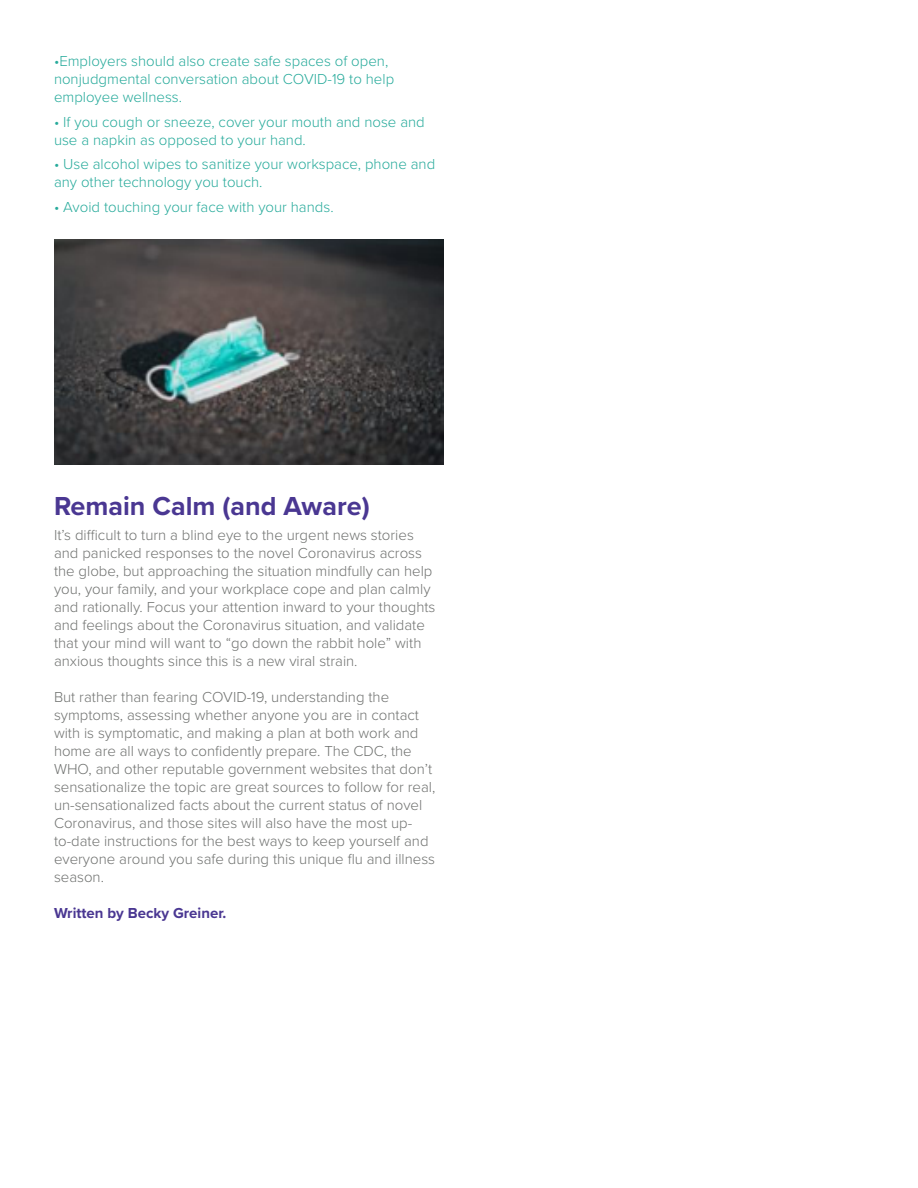
<style>
.page{position:relative;width:918px;height:1188px;background:#fff}
.page>*{position:absolute;margin:0;border:0;box-sizing:border-box;transform-origin:0 0}
.t1{font:700 27px "Proxima Nova";color:#4a3792}
.t2{font:300 15px/18px "Proxima Nova";color:#707270}
.t3{font:300 15px/18px "Proxima Nova";color:#27aa9b}
.t4{font:700 15px "Proxima Nova";color:#4a3792}
</style>
<div class="page">
<img style="left:54px;top:240px;width:390px;height:225px">
<p class="t3" style="left:54px;top:51px;width:342px">•Employers should also create safe spaces of open, nonjudgmental conversation about COVID-19 to help employee wellness.</p>
<p class="t3" style="left:54px;top:112px;width:372px">• If you cough or sneeze, cover your mouth and nose and use a napkin as opposed to your hand.</p>
<p class="t3" style="left:54px;top:155px;width:383px">• Use alcohol wipes to sanitize your workspace, phone and any other technology you touch.</p>
<p class="t3" style="left:54px;top:197px;width:281px">• Avoid touching your face with your hands.</p>
<p class="t1" style="left:54px;top:486px;width:317px">Remain Calm (and Aware)</p>
<p class="t2" style="left:54px;top:525px;width:383px">It’s difficult to turn a blind eye to the urgent news stories and panicked responses to the novel Coronavirus across the globe, but approaching the situation mindfully can help you, your family, and your workplace cope and plan calmly and rationally. Focus your attention inward to your thoughts and feelings about the Coronavirus situation, and validate that your mind will want to “go down the rabbit hole” with anxious thoughts since this is a new viral strain.</p>
<p class="t2" style="left:54px;top:687px;width:383px">But rather than fearing COVID-19, understanding the symptoms, assessing whether anyone you are in contact with is symptomatic, and making a plan at both work and home are all ways to confidently prepare. The CDC, the WHO, and other reputable government websites that don’t sensationalize the topic are great sources to follow for real, un-sensationalized facts about the current status of novel Coronavirus, and those sites will also have the most up&shy;to-date instructions for the best ways to keep yourself and everyone around you safe during this unique flu and illness season.</p>
<p class="t4" style="left:54px;top:902px;width:174px">Written by Becky Greiner.</p>
</div>
